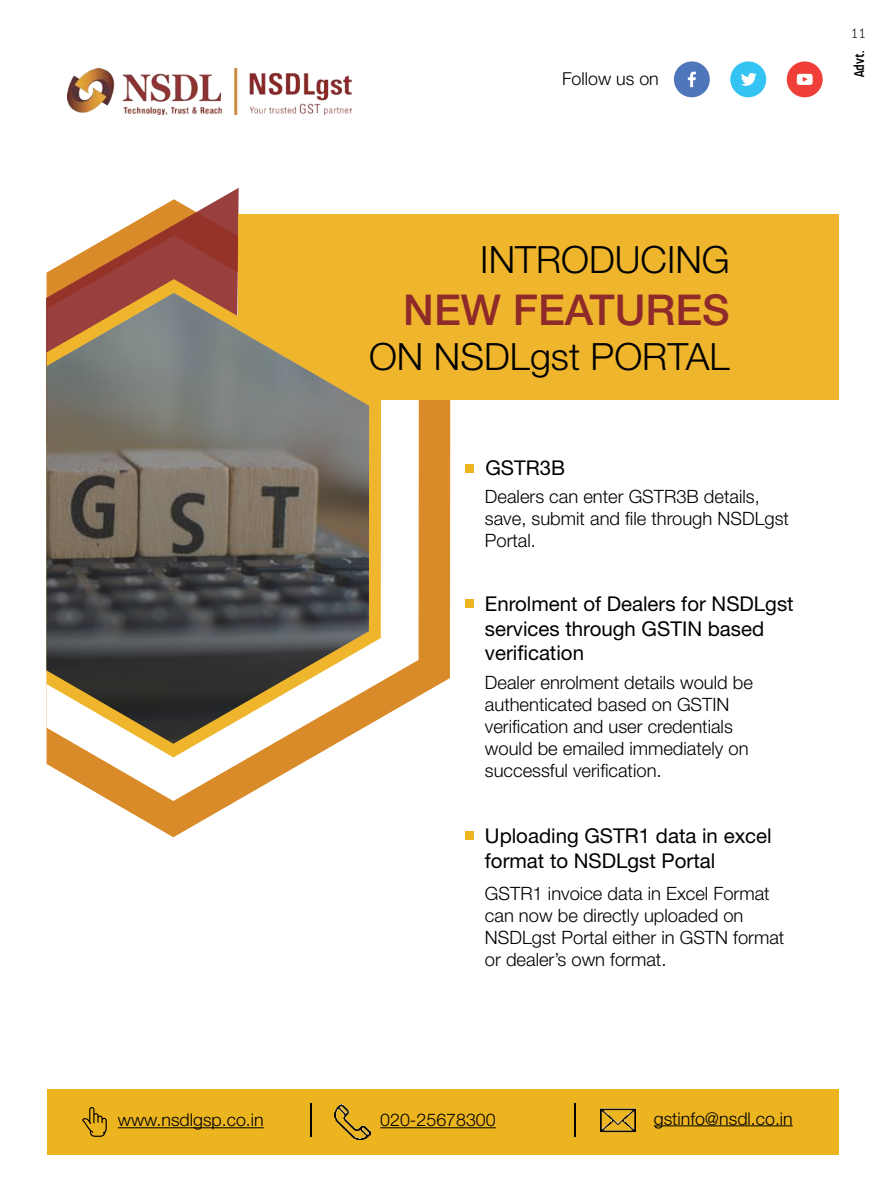
<style>
.page{position:relative;width:881px;height:1191px;background:#fff}
.page>*{position:absolute;margin:0;border:0;box-sizing:border-box;transform-origin:0 0}
.t1{font:500 42.6px "Helvetica Neue";color:#8e2a29}
.t2{font:300 37.65px "Helvetica Neue";color:#010101}
.t3{font:20.4px/24.5px "Helvetica Neue";color:#010101}
.t4{font:300 18.3px/22px "Helvetica Neue";color:#010101}
.t5{font:300 17.85px "Helvetica Neue";color:#010101}
.t6{font:300 17.55px "Helvetica Neue";color:#010101}
.t7{font:200 15px "Conduit ITC";color:#000}
.t8{font:700 14.25px "A Udimat";color:#000}
</style>
<div class="page">
<div style="left:47px;top:1089px;width:791px;height:65px;background:#ecb51f"></div>
<img style="left:600px;top:1107px;width:35px;height:26px">
<img style="left:335px;top:1104px;width:35px;height:35px">
<svg style="left:82px;top:1107px;width:25px;height:29px"></svg>
<hr style="left:309px;top:1103px;width:2px;height:33px;background:#010101">
<hr style="left:573px;top:1103px;width:2px;height:33px;background:#010101">
<hr style="left:118px;top:1127px;width:145px;height:1px;background:#010101">
<hr style="left:380px;top:1127px;width:115px;height:1px;background:#010101">
<hr style="left:653px;top:1125px;width:139px;height:1px;background:#010101">
<svg style="left:111px;top:199px;width:339px;height:638px"></svg>
<svg style="left:47px;top:399px;width:371px;height:402px"></svg>
<svg style="left:47px;top:188px;width:191px;height:91px"></svg>
<div style="left:237px;top:214px;width:601px;height:185px;background:#efb52d"></div>
<svg style="left:47px;top:279px;width:334px;height:478px;fill:#efb52d"></svg>
<svg style="left:47px;top:293px;width:322px;height:450px;background:#7d725f"></svg>
<div style="left:465px;top:600px;width:9px;height:8px;background:#ecb51f"></div>
<div style="left:465px;top:831px;width:9px;height:9px;background:#ecb51f"></div>
<div style="left:465px;top:464px;width:9px;height:8px;background:#ecb51f"></div>
<img style="left:67px;top:68px;width:285px;height:47px">
<div style="left:673px;top:61px;width:36px;height:36px;background:#4f76ba;border-radius:50%"></div>
<svg style="left:687px;top:72px;width:8px;height:15px"></svg>
<div style="left:730px;top:61px;width:36px;height:36px;background:#34c4f3;border-radius:50%"></div>
<svg style="left:741px;top:73px;width:15px;height:13px"></svg>
<div style="left:786px;top:61px;width:36px;height:36px;background:#ef3f38;border-radius:50%"></div>
<svg style="left:796px;top:74px;width:16px;height:11px"></svg>
<p class="t5" style="left:561px;top:64px;width:98px">Follow us on</p>
<p class="t7" style="left:850px;top:24px;width:17px">11</p>
<p class="t8" style="left:851px;top:77px;width:28px;rotate:-90deg">Advt.</p>
<h2 class="t2" style="left:480px;top:230px;width:251px">INTRODUCING</h2>
<h1 class="t1" style="left:403px;top:275px;width:328px">NEW FEATURES</h1>
<h2 class="t2" style="left:369px;top:326px;width:362px">ON NSDLgst PORTAL</h2>
<p class="t3" style="left:485px;top:457px;width:81px">GSTR3B</p>
<p class="t4" style="left:484px;top:484px;width:305px">Dealers can enter GSTR3B details, save, submit and file through NSDLgst<br>Portal.</p>
<p class="t3" style="left:484px;top:593px;width:310px">Enrolment of Dealers for NSDLgst services through GSTIN based verification</p>
<p class="t4" style="left:484px;top:670px;width:269px">Dealer enrolment details would be authenticated based on GSTIN verification and user credentials would be emailed immediately on successful verification.</p>
<p class="t3" style="left:484px;top:825px;width:288px">Uploading GSTR1 data in excel format to NSDLgst Portal</p>
<p class="t4" style="left:484px;top:881px;width:301px">GSTR1 invoice data in Excel Format can now be directly uploaded on<br>NSDLgst Portal either in GSTN format or dealer’s own format.</p>
<p class="t6" style="left:118px;top:1106px;width:147px">www.nsdlgsp.co.in</p>
<p class="t6" style="left:380px;top:1106px;width:117px">020-25678300</p>
<p class="t6" style="left:653px;top:1104px;width:140px">gstinfo@nsdl.co.in</p>
</div>
